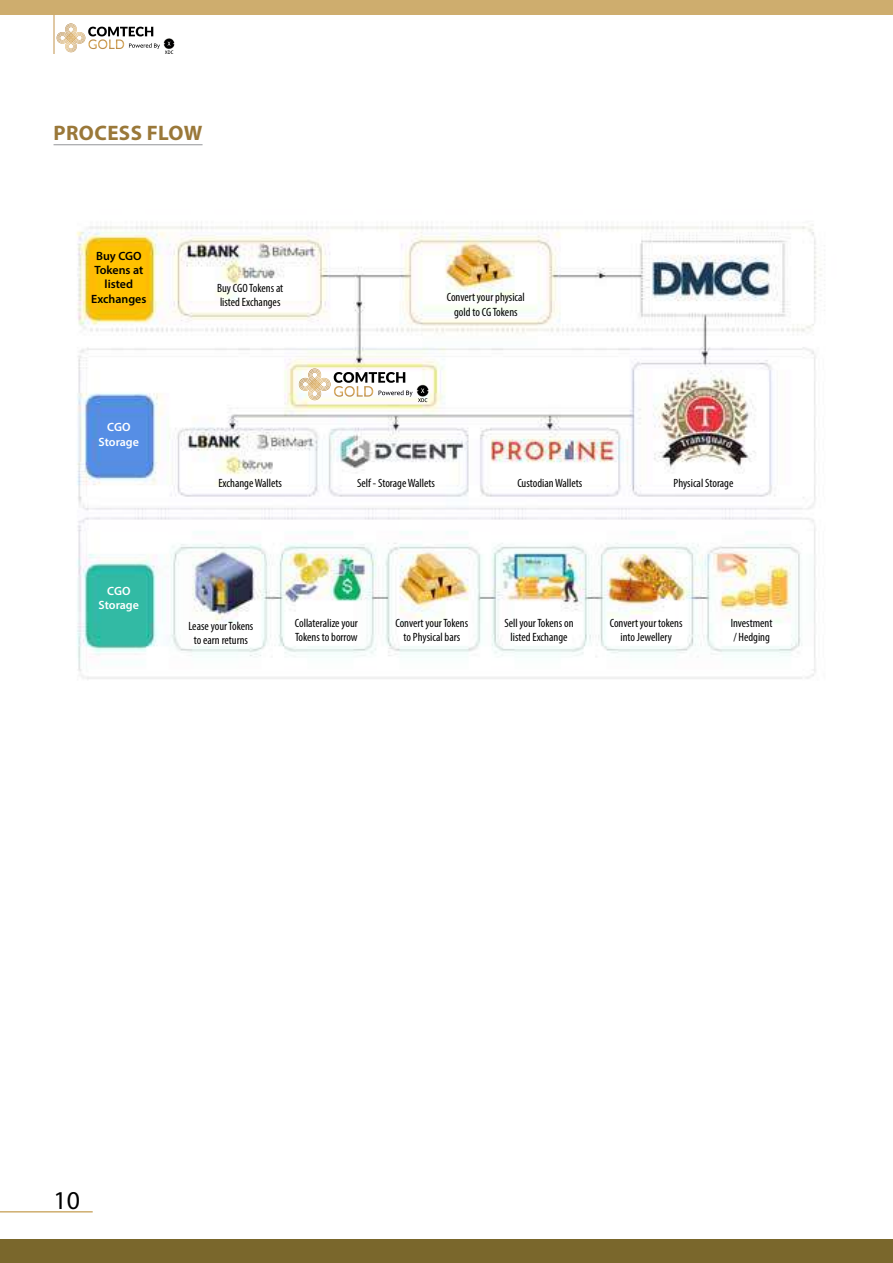
<style>
.page{position:relative;width:893px;height:1263px;background:#fff}
.page>*{position:absolute;margin:0;border:0;box-sizing:border-box;transform-origin:0 0}
.t1{font:25.8px "Myriad Pro";color:#000}
.t2{font:700 21px "Myriad Pro";letter-spacing:.02em;color:#9a7839}
.t3{font:condensed 12px/14.4px "Myriad Pro";color:#000;text-align:center}
.t4{font:600 12px/14.4px "Myriad Pro";color:#000;text-align:center}
.t5{font:600 12px/14.4px "Myriad Pro";color:#fff;text-align:center}
</style>
<div class="page">
<div style="left:0;top:1239px;width:893px;height:24px;background:#7a672c"></div>
<svg style="left:56px;top:23px;width:119px;height:31px"></svg>
<hr style="left:54px;top:0;width:1px;height:54px;background:#c2944c">
<div style="left:0;top:0;width:893px;height:14px;background:#cead6e"></div>
<hr style="left:0;top:1211px;width:93px;height:1px;background:#cead6e">
<hr style="left:54px;top:144px;width:149px;height:1px;background:#939598">
<img style="left:76px;top:224px;width:746px;height:456px">
<svg style="left:298px;top:368px;width:131px;height:34px"></svg>
<h2 class="t2" style="left:54px;top:119px;width:151px">PROCESS FLOW</h2>
<p class="t4" style="left:91px;top:248px;width:57px">Buy CGO<br>Tokens at listed<br>Exchanges</p>
<p class="t3" style="left:217px;top:280px;width:68px;text-align:left">Buy CGO Tokens at listed Exchanges</p>
<p class="t5" style="left:99px;top:420px;width:42px">CGO<br>Storage</p>
<p class="t5" style="left:99px;top:583px;width:42px">CGO<br>Storage</p>
<p class="t3" style="left:218px;top:476px;width:65px">Exchange Wallets</p>
<p class="t3" style="left:447px;top:290px;width:80px">Convert your physical gold to CG Tokens</p>
<p class="t3" style="left:357px;top:476px;width:79px">Self - Storage Wallets</p>
<p class="t3" style="left:517px;top:476px;width:66px">Custodian Wallets</p>
<p class="t3" style="left:674px;top:476px;width:61px">Physical Storage</p>
<p class="t3" style="left:188px;top:619px;width:67px">Lease your Tokens to earn returns</p>
<p class="t3" style="left:295px;top:616px;width:64px;text-align:left">Collateralize your<br>Tokens to borrow</p>
<p class="t3" style="left:395px;top:616px;width:74px">Convert your Tokens to Physical bars</p>
<p class="t3" style="left:504px;top:616px;width:71px">Sell your Tokens on listed Exchange</p>
<p class="t3" style="left:610px;top:616px;width:74px">Convert your tokens into Jewellery</p>
<p class="t3" style="left:731px;top:616px;width:43px;text-align:left">Investment / Hedging</p>
<h1 class="t1" style="left:54px;top:1184px;width:28px">10</h1>
</div>
